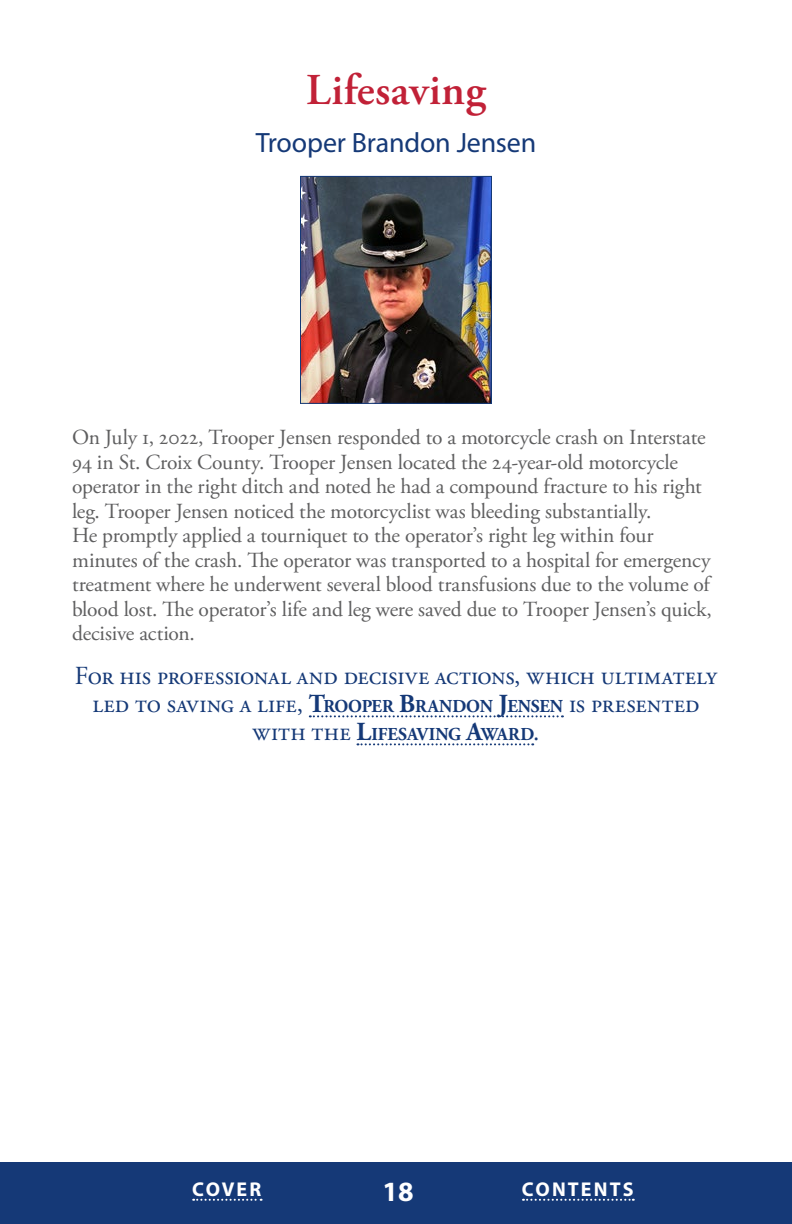
<style>
.page{position:relative;width:792px;height:1224px;background:#fff}
.page>*{position:absolute;margin:0;border:0;box-sizing:border-box;transform-origin:0 0}
.text-award2-notoc{font:600 44px "Adobe Garamond Pro";letter-spacing:.005em;color:#c12137}
.text-name-commendabl{font:28px "Myriad Pro";letter-spacing:-.005em;color:#153977}
.t1{font:700 28px "Myriad Pro";color:#fff}
.congrats-end-page{font:26px/28px "Adobe Garamond Pro";letter-spacing:-.005em;color:#153977;text-align:center}
.text-bio-2-following{font:21.6px/24.4px "Adobe Garamond Pro";letter-spacing:-.025em;color:#5e5e5f}
.t2{font:700 20px "Myriad Pro";letter-spacing:.1em;color:#fff}
.congrats-end-page-2{font:700 18.2px "Adobe Garamond Pro";color:#153977}
.s1{font-weight:700}
.s2{font-weight:700;font-size:18.2px}
.s3{font-weight:400;font-size:26px}
.s4{font-size:26px}
</style>
<div class="page">
<svg style="left:310px;top:715px;width:253px;height:2px"></svg>
<svg style="left:357px;top:743px;width:176px;height:2px"></svg>
<img style="left:302px;top:178px;width:188px;height:224px">
<div style="left:300px;top:176px;width:192px;height:228px;border:1px solid #153977"></div>
<div style="left:0;top:1162px;width:792px;height:62px;background:#153977"></div>
<svg style="left:523px;top:1199px;width:111px;height:2px"></svg>
<svg style="left:193px;top:1199px;width:69px;height:2px"></svg>
<p class="text-award2-notoc" style="left:306px;top:65px;width:181px">Lifesaving</p>
<p class="text-name-commendabl" style="left:256px;top:125px;width:282px">Trooper Brandon Jensen</p>
<p class="text-bio-2-following" style="left:72px;top:426px;width:642px">On July 1, 2022, Trooper Jensen responded to a motorcycle crash on Interstate 94 in St. Croix County. Trooper Jensen located the 24-year-old motorcycle operator in the right ditch and noted he had a compound fracture to his right leg. Trooper Jensen noticed the motorcyclist was bleeding substantially.<br>He promptly applied a tourniquet to the operator’s right leg within four minutes of the crash. The operator was transported to a hospital for emergency treatment where he underwent several blood transfusions due to the volume of blood lost. The operator’s life and leg were saved due to Trooper Jensen’s quick, decisive action.</p>
<p class="congrats-end-page" style="left:75px;top:663px;width:644px">For his professional and decisive actions, which ultimately led to saving a life, <span class="s1">T</span><span class="s2">ROOPER</span> <span class="s1">B</span><span class="s2">RANDON</span> <span class="s1">J</span><span class="s2">ENSEN</span> is presented</p>
<p class="congrats-end-page-2" style="left:252px;top:724px;width:289px"><span class="s3">with the</span> <span class="s4">L</span>IFESAVING <span class="s4">A</span>WARD<span class="s3">.</span></p>
<p class="t2" style="left:192px;top:1176px;width:71px">COVER</p>
<p class="t1" style="left:382px;top:1173px;width:33px">18</p>
<p class="t2" style="left:522px;top:1176px;width:113px">CONTENTS</p>
</div>
